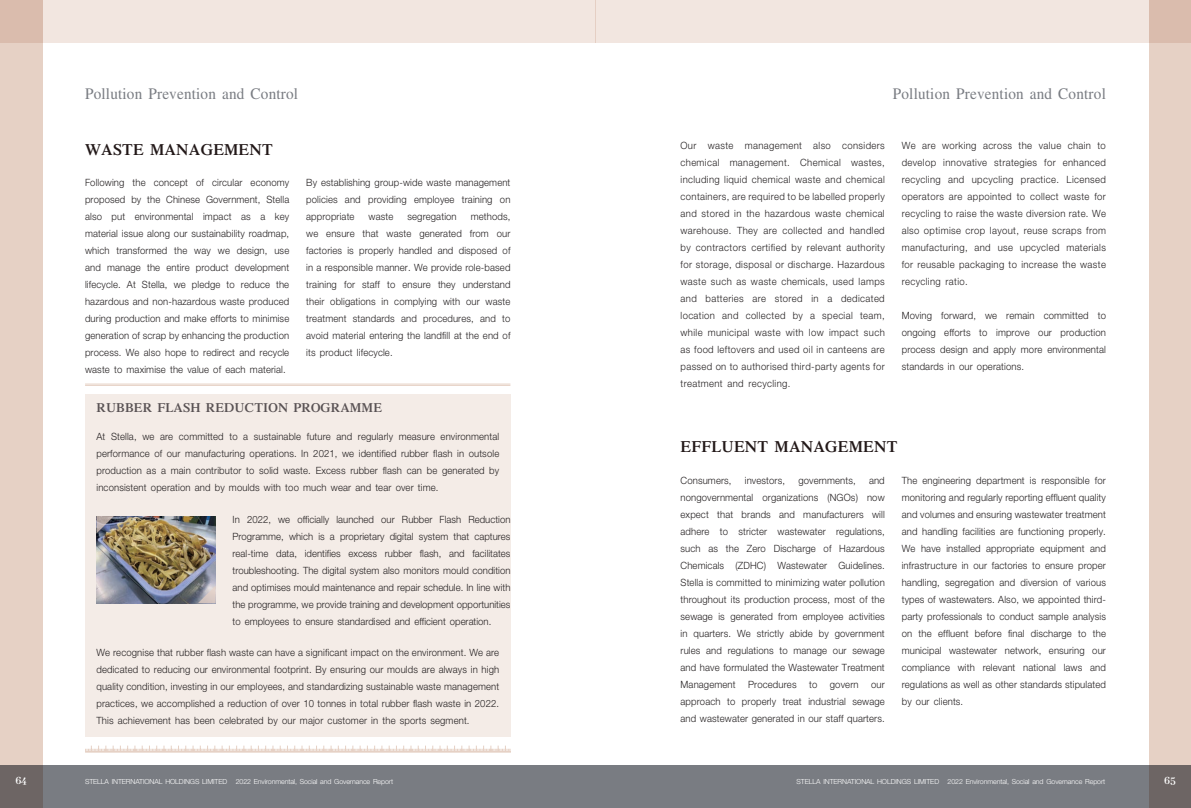
<style>
.page{position:relative;width:1191px;height:808px;background:#fff}
.page>*{position:absolute;margin:0;border:0;box-sizing:border-box;transform-origin:0 0}
.t1{font:16px "Times LT Std";letter-spacing:.015em;color:#797c82;scale:.95 1}
.t2{font:600 16px "Times LT Std";letter-spacing:.015em;color:#221818}
.t3{font:600 13px "Times LT Std";letter-spacing:.01em;color:#585153}
.t4{font:700 12px "Abhaya Libre";color:#fff;scale:.95 1}
.t5{font:300 10px/17px "Helvetica Neue LT Std";letter-spacing:.015em;color:#231f20;text-align:justify;scale:.95 1}
.t6{font:300 7px "Helvetica Neue LT Std";letter-spacing:-.01em;color:#fff}
</style>
<div class="page">
<div style="left:595px;top:765px;width:596px;height:43px;background:#797c82"></div>
<div style="left:0;top:765px;width:595px;height:43px;background:#797c82"></div>
<div style="left:0;top:0;width:43px;height:808px;background:#e6d1c5"></div>
<div style="left:1148px;top:0;width:43px;height:808px;background:#e6d1c5"></div>
<div style="left:0;top:0;width:595px;height:43px;background:#f2e6e0"></div>
<div style="left:595px;top:0;width:596px;height:43px;background:#f2e6e0"></div>
<div style="left:85px;top:395px;width:425px;height:342px;background:#f4ece7"></div>
<img style="left:97px;top:516px;width:119px;height:87px">
<svg style="left:96px;top:516px;width:18px;height:17px"></svg>
<svg style="left:198px;top:585px;width:18px;height:18px"></svg>
<svg style="left:85px;top:746px;width:426px;height:6px"></svg>
<hr style="left:85px;top:384px;width:425px;height:1px;background:#e6d1c5">
<hr style="left:85px;top:385px;width:425px;height:1px;background:#e6d1c5">
<h1 class="t1" style="left:85px;top:85px;width:226px">Pollution Prevention and Control</h1>
<h1 class="t1" style="left:893px;top:85px;width:226px">Pollution Prevention and Control</h1>
<h1 class="t2" style="left:85px;top:140px;width:189px">WASTE MANAGEMENT</h1>
<p class="t5" style="left:85px;top:174px;width:216px">Following the concept of circular economy proposed by the Chinese Government, Stella also put environmental impact as a key material issue along our sustainability roadmap, which transformed the way we design, use and manage the entire product development lifecycle. At Stella, we pledge to reduce the hazardous and non-hazardous waste produced during production and make efforts to minimise generation of scrap by enhancing the production process. We also hope to redirect and recycle waste to maximise the value of each material.</p>
<p class="t5" style="left:306px;top:174px;width:216px">By establishing group-wide waste management policies and providing employee training on appropriate</p>
<p class="t5" style="left:306px;top:208px;width:216px;text-indent:164px">methods, we ensure that waste generated from our factories is properly handled and disposed of in a responsible manner. We provide role-based training for staff to ensure they understand their obligations in complying with our waste treatment standards and procedures, and to avoid material entering the landfill at the end of its product lifecycle.</p>
<p class="t5" style="left:369px;top:208px;width:28px">waste</p>
<p class="t5" style="left:407px;top:208px;width:53px">segregation</p>
<h2 class="t3" style="left:96px;top:400px;width:287px">RUBBER FLASH REDUCTION PROGRAMME</h2>
<p class="t5" style="left:96px;top:428px;width:425px">At Stella, we are committed to a sustainable future and regularly measure environmental performance of our manufacturing operations. In 2021, we identified rubber flash in outsole production as a main contributor to solid waste. Excess rubber flash can be generated by inconsistent operation and by moulds with too much wear and tear over time.</p>
<p class="t5" style="left:233px;top:511px;width:294px">In 2022, we officially launched our Rubber Flash Reduction Programme, which is a proprietary digital system that captures real-time data, identifies excess rubber flash, and facilitates troubleshooting. The digital system also monitors mould condition and optimises mould maintenance and repair schedule. In line with the programme, we provide training and development opportunities to employees to ensure standardised and efficient operation.</p>
<p class="t5" style="left:96px;top:643px;width:425px">We recognise that rubber flash waste can have a significant impact on the environment. We are dedicated to reducing our environmental footprint. By ensuring our moulds are always in high quality condition, investing in our employees, and standardizing sustainable waste management practices, we accomplished a reduction of over 10 tonnes in total rubber flash waste in 2022.<br>This achievement has been celebrated by our major customer in the sports segment.</p>
<p class="t5" style="left:680px;top:136px;width:216px">Our waste management also considers chemical management. Chemical wastes, including liquid chemical waste and chemical containers, are required to be labelled properly and stored in the hazardous waste chemical warehouse. They are collected and handled by contractors certified by relevant authority for storage, disposal or discharge. Hazardous waste such as waste chemicals, used lamps and batteries are stored in a dedicated location and collected by a special team, while municipal waste with low impact such as food leftovers and used oil in canteens are passed on to authorised third-party agents for treatment and recycling.</p>
<p class="t5" style="left:901px;top:136px;width:216px">We are working across the value chain to develop innovative strategies for enhanced recycling and upcycling practice. Licensed operators are appointed to collect waste for recycling to raise the waste diversion rate. We also optimise crop layout, reuse scraps from manufacturing, and use upcycled materials for reusable packaging to increase the waste recycling ratio.</p>
<p class="t5" style="left:901px;top:306px;width:216px">Moving forward, we remain committed to ongoing efforts to improve our production process design and apply more environmental standards in our operations.</p>
<h1 class="t2" style="left:680px;top:437px;width:218px">EFFLUENT MANAGEMENT</h1>
<p class="t5" style="left:680px;top:472px;width:55px">Consumers,</p>
<p class="t5" style="left:745px;top:472px;width:44px">investors,</p>
<p class="t5" style="left:798px;top:472px;width:62px">governments,</p>
<p class="t5" style="left:680px;top:472px;width:216px;text-indent:188px">and nongovernmental organizations (NGOs) now expect that brands and manufacturers will adhere to stricter wastewater regulations, such as the Zero Discharge of Hazardous Chemicals (ZDHC) Wastewater Guidelines.<br>Stella is committed to minimizing water pollution throughout its production process, most of the sewage is generated from employee activities in quarters. We strictly abide by government rules and regulations to manage our sewage and have formulated the Wastewater Treatment Management</p>
<p class="t5" style="left:748px;top:676px;width:52px">Procedures</p>
<p class="t5" style="left:809px;top:676px;width:10px">to</p>
<p class="t5" style="left:830px;top:676px;width:32px">govern</p>
<p class="t5" style="left:680px;top:676px;width:216px;text-indent:190px">our approach to properly treat industrial sewage and wastewater generated in our staff quarters.</p>
<p class="t5" style="left:901px;top:472px;width:216px">The engineering department is responsible for monitoring and regularly reporting effluent quality and volumes and ensuring wastewater treatment and handling facilities are functioning properly.<br>We have installed appropriate equipment and infrastructure in our factories to ensure proper handling, segregation and diversion of various types of wastewaters. Also, we appointed third&shy;party professionals to conduct sample analysis on the effluent before final discharge to the municipal wastewater network, ensuring our compliance with relevant national laws and regulations as well as other standards stipulated by our clients.</p>
<p class="t4" style="left:15px;top:774px;width:14px">64</p>
<p class="t6" style="left:85px;top:777px;width:309px">STELLA INTERNATIONAL HOLDINGS LIMITED 2022 Environmental, Social and Governance Report</p>
<p class="t6" style="left:796px;top:777px;width:310px">STELLA INTERNATIONAL HOLDINGS LIMITED 2022 Environmental, Social and Governance Report</p>
<p class="t4" style="left:1164px;top:774px;width:14px">65</p>
</div>
